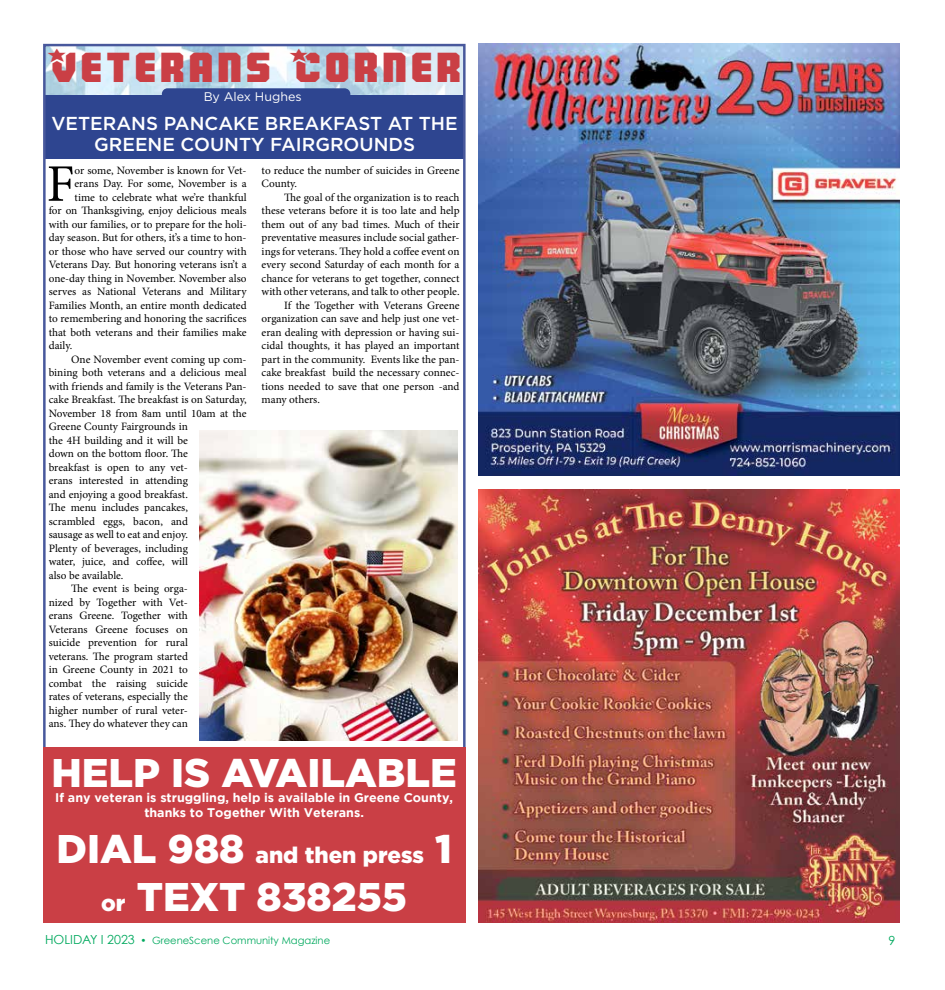
<style>
.page{position:relative;width:945px;height:990px;background:#fff}
.page>*{position:absolute;margin:0;border:0;box-sizing:border-box;transform-origin:0 0}
.t1{font:52.75px "Minion Pro";color:#000}
.t2{font:41.25px "Army Rangers Expanded";letter-spacing:.1em;color:#ca3f45}
.t3{font:900 40px "Gotham";color:#fff}
.t4{font:900 22.5px "Gotham";color:#fff}
.t5{font:500 18.75px/21.2px "Gotham";color:#fff;text-align:center}
.t6{font:700 12.5px/15px "Gotham";color:#fff;text-align:center}
.t7{font:12.5px "Gotham";color:#fff}
.t8{font:12.5px "Century Gothic";color:#00a95e}
.t9{font:11.25px/13.5px "Minion Pro";color:#000}
.t10{font:10px "Century Gothic";color:#00a95e}
.s1{font-size:40px}
.s2{font-size:22.5px}
.s3{font-size:12.5px}
</style>
<div class="page">
<img style="left:46px;top:47px;width:417px;height:48px">
<div style="left:44px;top:95px;width:419px;height:63px;background:#2e4590"></div>
<div style="left:162px;top:88px;width:188px;height:12px;background:#2e4590;border-radius:6px"></div>
<div style="left:43px;top:747px;width:422px;height:175px;background:#ca3f45"></div>
<img style="left:199px;top:431px;width:258px;height:310px">
<img style="left:478px;top:490px;width:422px;height:432px">
<img style="left:478px;top:43px;width:422px;height:433px">
<h2 class="t2" style="left:48px;top:44px;width:414px">Veterans Corner</h2>
<p class="t7" style="left:204px;top:89px;width:99px">By Alex Hughes</p>
<h3 class="t5" style="left:52px;top:112px;width:408px">VETERANS PANCAKE BREAKFAST AT THE<br>GREENE COUNTY FAIRGROUNDS</h3>
<h1 class="t1" style="left:47px;top:149px;width:29px">F</h1>
<p class="t9" style="left:75px;top:163px;width:174px">or some, November is known for Vet-</p>
<p class="t9" style="left:75px;top:177px;width:174px">erans Day. For some, November is a</p>
<p class="t9" style="left:75px;top:190px;width:174px">time to celebrate what we’re thankful</p>
<p class="t9" style="left:49px;top:204px;width:199px">for on Thanksgiving, enjoy delicious meals</p>
<p class="t9" style="left:49px;top:217px;width:199px">with our families, or to prepare for the holi-</p>
<p class="t9" style="left:49px;top:231px;width:199px">day season. But for others, it’s a time to hon-</p>
<p class="t9" style="left:49px;top:244px;width:199px">or those who have served our country with</p>
<p class="t9" style="left:49px;top:258px;width:199px">Veterans Day. But honoring veterans isn’t a</p>
<p class="t9" style="left:49px;top:271px;width:199px">one-day thing in November. November also</p>
<p class="t9" style="left:49px;top:285px;width:199px">serves as National Veterans and Military</p>
<p class="t9" style="left:49px;top:298px;width:199px">Families Month, an entire month dedicated</p>
<p class="t9" style="left:49px;top:312px;width:199px">to remembering and honoring the sacrifices</p>
<p class="t9" style="left:49px;top:325px;width:199px">that both veterans and their families make</p>
<p class="t9" style="left:49px;top:339px;width:25px">daily.</p>
<p class="t9" style="left:71px;top:352px;width:177px">One November event coming up com-</p>
<p class="t9" style="left:49px;top:366px;width:199px">bining both veterans and a delicious meal</p>
<p class="t9" style="left:49px;top:379px;width:199px">with friends and family is the Veterans Pan-</p>
<p class="t9" style="left:49px;top:393px;width:199px">cake Breakfast. The breakfast is on Saturday,</p>
<p class="t9" style="left:49px;top:406px;width:199px">November 18 from 8am until 10am at the</p>
<p class="t9" style="left:49px;top:420px;width:141px">Greene County Fairgrounds in</p>
<p class="t9" style="left:49px;top:433px;width:141px">the 4H building and it will be</p>
<p class="t9" style="left:49px;top:447px;width:141px">down on the bottom floor. The</p>
<p class="t9" style="left:49px;top:460px;width:141px">breakfast is open to any vet-</p>
<p class="t9" style="left:49px;top:474px;width:141px">erans interested in attending</p>
<p class="t9" style="left:49px;top:487px;width:141px">and enjoying a good breakfast.</p>
<p class="t9" style="left:49px;top:501px;width:141px">The menu includes pancakes,</p>
<p class="t9" style="left:49px;top:514px;width:141px">scrambled eggs, bacon, and</p>
<p class="t9" style="left:49px;top:528px;width:141px">sausage as well to eat and enjoy.</p>
<p class="t9" style="left:49px;top:541px;width:141px">Plenty of beverages, including</p>
<p class="t9" style="left:49px;top:555px;width:141px">water, juice, and coffee, will</p>
<p class="t9" style="left:49px;top:568px;width:76px">also be available.</p>
<p class="t9" style="left:71px;top:582px;width:118px">The event is being orga-</p>
<p class="t9" style="left:49px;top:595px;width:141px">nized by Together with Vet-</p>
<p class="t9" style="left:49px;top:609px;width:141px">erans Greene. Together with</p>
<p class="t9" style="left:49px;top:622px;width:141px">Veterans Greene focuses on</p>
<p class="t9" style="left:49px;top:636px;width:141px">suicide prevention for rural</p>
<p class="t9" style="left:49px;top:649px;width:141px">veterans. The program started</p>
<p class="t9" style="left:49px;top:663px;width:141px">in Greene County in 2021 to</p>
<p class="t9" style="left:49px;top:676px;width:141px">combat the raising suicide</p>
<p class="t9" style="left:49px;top:690px;width:141px">rates of veterans, especially the</p>
<p class="t9" style="left:49px;top:703px;width:141px">higher number of rural veter-</p>
<p class="t9" style="left:49px;top:717px;width:141px">ans. They do whatever they can</p>
<p class="t9" style="left:262px;top:163px;width:199px">to reduce the number of suicides in Greene<br>County.</p>
<p class="t9" style="left:284px;top:190px;width:177px">The goal of the organization is to reach</p>
<p class="t9" style="left:262px;top:204px;width:199px">these veterans before it is too late and help</p>
<p class="t9" style="left:262px;top:217px;width:199px">them out of any bad times. Much of their</p>
<p class="t9" style="left:262px;top:231px;width:199px">preventative measures include social gather-</p>
<p class="t9" style="left:262px;top:244px;width:199px">ings for veterans. They hold a coffee event on</p>
<p class="t9" style="left:262px;top:258px;width:199px">every second Saturday of each month for a</p>
<p class="t9" style="left:262px;top:271px;width:199px">chance for veterans to get together, connect</p>
<p class="t9" style="left:262px;top:285px;width:199px">with other veterans, and talk to other people.</p>
<p class="t9" style="left:284px;top:298px;width:177px">If the Together with Veterans Greene</p>
<p class="t9" style="left:262px;top:312px;width:199px">organization can save and help just one vet-</p>
<p class="t9" style="left:262px;top:325px;width:199px">eran dealing with depression or having sui-</p>
<p class="t9" style="left:262px;top:339px;width:199px">cidal thoughts, it has played an important</p>
<p class="t9" style="left:262px;top:352px;width:199px">part in the community. Events like the pan-</p>
<p class="t9" style="left:262px;top:366px;width:199px">cake breakfast build the necessary connec-</p>
<p class="t9" style="left:262px;top:379px;width:199px">tions needed to save that one person -and</p>
<p class="t9" style="left:262px;top:393px;width:60px">many others.</p>
<h3 class="t3" style="left:51px;top:750px;width:407px">HELP IS AVAILABLE</h3>
<p class="t6" style="left:55px;top:790px;width:399px">If any veteran is struggling, help is available in Greene County, thanks to Together With Veterans.</p>
<h3 class="t4" style="left:56px;top:843px;width:397px"><span class="s1">DIAL 988</span> and then press <span class="s1">1</span></h3>
<h3 class="t3" style="left:101px;top:874px;width:307px"><span class="s2">or</span> TEXT 838255</h3>
<p class="t10" style="left:45px;top:934px;width:287px"><span class="s3">HOLIDAY I 2023</span> • GreeneScene Community Magazine</p>
<p class="t8" style="left:889px;top:933px;width:8px">9</p>
</div>
